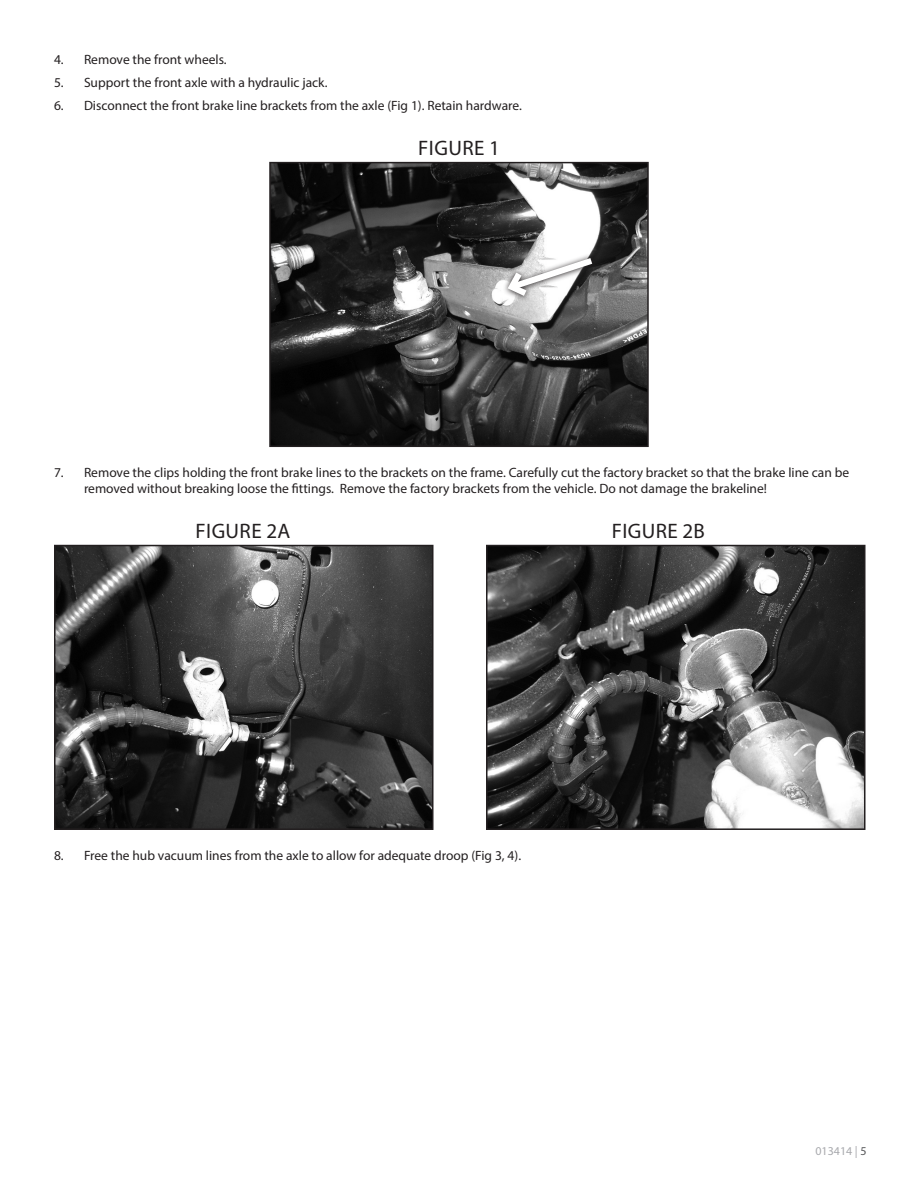
<style>
.page{position:relative;width:918px;height:1188px;background:#fff}
.page>*{position:absolute;margin:0;border:0;box-sizing:border-box;transform-origin:0 0}
.Photo-Caption{font:21px "Myriad Pro";letter-spacing:.02em;color:#231f20}
.t1{font:13.5px/16.2px "Myriad Pro";color:#231f20}
.t2{font:12px "Myriad Pro";color:#a8a9ad}
.s1{color:#57585a}
</style>
<div class="page">
<img style="left:272px;top:165px;width:374px;height:279px">
<div style="left:269px;top:162px;width:380px;height:285px;border:2px solid #231f20"></div>
<svg style="left:503px;top:301px;width:95px;height:1px"></svg>
<svg style="left:503px;top:253px;width:96px;height:48px"></svg>
<img style="left:57px;top:548px;width:374px;height:279px">
<div style="left:54px;top:545px;width:380px;height:285px;border:2px solid #231f20"></div>
<img style="left:489px;top:548px;width:374px;height:279px">
<div style="left:486px;top:545px;width:380px;height:285px;border:2px solid #231f20"></div>
<p class="t1" style="left:54px;top:51px;width:174px">4. Remove the front wheels.</p>
<p class="t1" style="left:54px;top:74px;width:275px">5. Support the front axle with a hydraulic jack.</p>
<p class="t1" style="left:54px;top:97px;width:469px">6. Disconnect the front brake line brackets from the axle (Fig 1). Retain hardware.</p>
<p class="Photo-Caption" style="left:418px;top:135px;width:83px">FIGURE 1</p>
<p class="t1" style="left:84px;top:464px;width:767px;text-indent:-30px">7. Remove the clips holding the front brake lines to the brackets on the frame. Carefully cut the factory bracket so that the brake line can be removed without breaking loose the fittings. Remove the factory brackets from the vehicle. Do not damage the brakeline!</p>
<p class="Photo-Caption" style="left:196px;top:518px;width:96px">FIGURE 2A</p>
<p class="Photo-Caption" style="left:612px;top:518px;width:95px">FIGURE 2B</p>
<p class="t1" style="left:54px;top:847px;width:469px">8. Free the hub vacuum lines from the axle to allow for adequate droop (Fig 3, 4).</p>
<p class="t2" style="left:815px;top:1143px;width:53px">013414 | <span class="s1">5</span></p>
</div>
